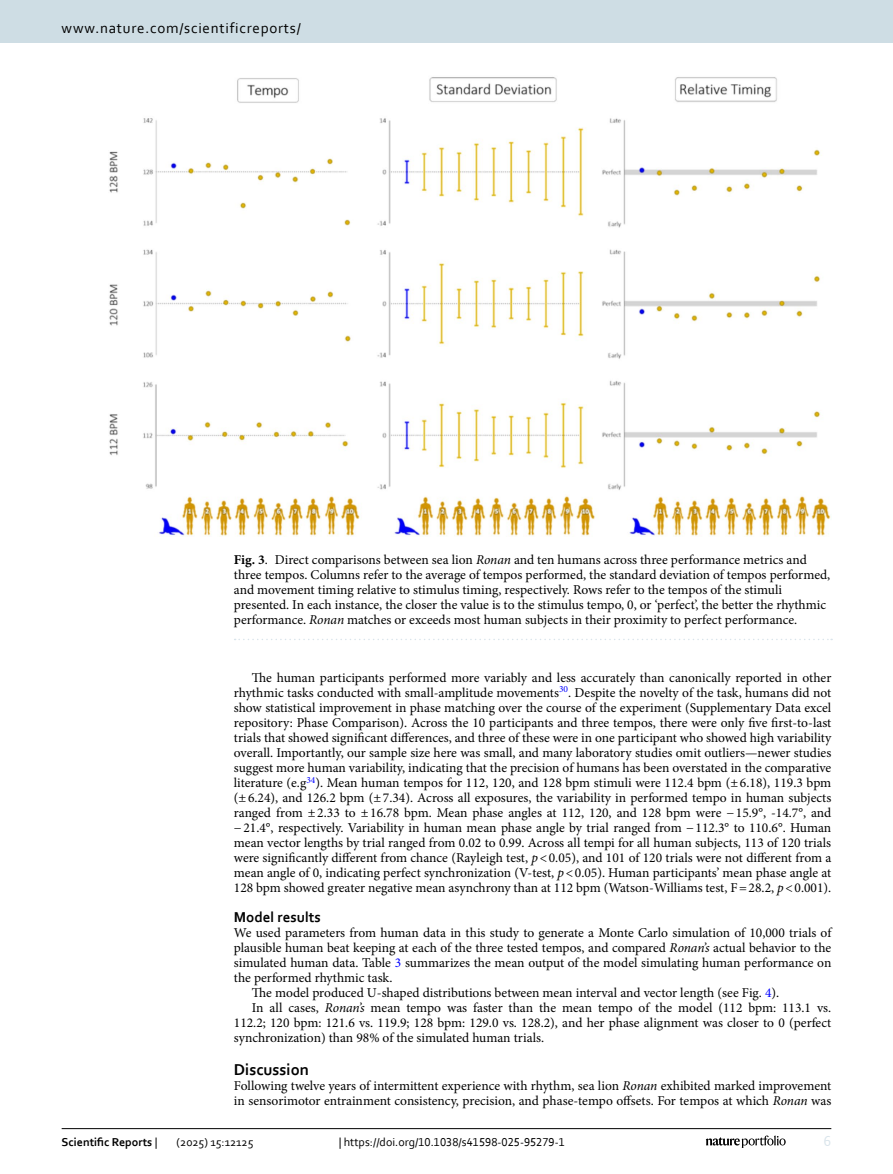
<style>
.page{position:relative;width:893px;height:1174px;background:#fff}
.page>*{position:absolute;margin:0;border:0;box-sizing:border-box;transform-origin:0 0}
.Head_1{font:700 16.5px "Corbel";color:#000}
.t1{font:15px "Corbel";letter-spacing:.05em;color:#000}
.Head_2{font:700 15px "Corbel";color:#000}
.t2{font:15px "Corbel";color:#d9e4eb}
.Body_Text_Indent{font:13.5px/15px "Minion Pro";color:#000;text-align:justify}
.Body_Text{font:13.5px/15px "Minion Pro";letter-spacing:-.005em;color:#000;text-align:justify}
.Figure_Caption{font:13.5px/15px "Minion Pro";color:#000}
.t3{font:12px "Corbel";color:#000}
.t4{font:700 12px "Corbel";color:#000}
.s1{font-weight:700}
.s2{font-style:italic}
.s3{color:#00f}
.s4{font-weight:400}
</style>
<div class="page">
<img style="left:109px;top:77px;width:722px;height:459px">
<svg style="left:235px;top:638px;width:597px;height:2px"></svg>
<hr style="left:62px;top:1128px;width:769px;height:1px;background:#000">
<svg style="left:706px;top:1135px;width:80px;height:12px"></svg>
<div style="left:0;top:0;width:893px;height:43px;background:#cedde4"></div>
<p class="t1" style="left:62px;top:18px;width:241px">www.nature.com/scientificreports/</p>
<p class="Figure_Caption" style="left:234px;top:552px;width:598px"><span class="s1">Fig. 3</span>. Direct comparisons between sea lion <span class="s2">Ronan</span> and ten humans across three performance metrics and three tempos. Columns refer to the average of tempos performed, the standard deviation of tempos performed, and movement timing relative to stimulus timing, respectively. Rows refer to the tempos of the stimuli presented. In each instance, the closer the value is to the stimulus tempo, 0, or ‘perfect’, the better the rhythmic performance. <span class="s2">Ronan</span> matches or exceeds most human subjects in their proximity to perfect performance.</p>
<p class="Body_Text_Indent" style="left:234px;top:670px;width:599px;text-indent:18px">The human participants performed more variably and less accurately than canonically reported in other rhythmic tasks conducted with small-amplitude movements<sup>30</sup>. Despite the novelty of the task, humans did not show statistical improvement in phase matching over the course of the experiment (Supplementary Data excel repository: Phase Comparison). Across the 10 participants and three tempos, there were only five first-to-last trials that showed significant differences, and three of these were in one participant who showed high variability overall. Importantly, our sample size here was small, and many laboratory studies omit outliers—newer studies suggest more human variability, indicating that the precision of humans has been overstated in the comparative literature (e.g<sup>34</sup>). Mean human tempos for 112, 120, and 128 bpm stimuli were 112.4 bpm (±6.18), 119.3 bpm (±6.24), and 126.2 bpm (±7.34). Across all exposures, the variability in performed tempo in human subjects ranged from ±2.33 to ±16.78 bpm. Mean phase angles at 112, 120, and 128 bpm were −15.9°, -14.7°, and −21.4°, respectively. Variability in human mean phase angle by trial ranged from −112.3° to 110.6°. Human mean vector lengths by trial ranged from 0.02 to 0.99. Across all tempi for all human subjects, 113 of 120 trials were significantly different from chance (Rayleigh test, <span class="s2">p</span>&lt;0.05), and 101 of 120 trials were not different from a mean angle of 0, indicating perfect synchronization (V-test, <span class="s2">p</span>&lt;0.05). Human participants’ mean phase angle at 128 bpm showed greater negative mean asynchrony than at 112 bpm (Watson-Williams test, F=28.2, <span class="s2">p</span>&lt;0.001).</p>
<p class="Head_2" style="left:234px;top:908px;width:88px">Model results</p>
<p class="Body_Text" style="left:234px;top:925px;width:599px">We used parameters from human data in this study to generate a Monte Carlo simulation of 10,000 trials of plausible human beat keeping at each of the three tested tempos, and compared <span class="s2">Ronan’s</span> actual behavior to the simulated human data. Table <span class="s3">3</span> summarizes the mean output of the model simulating human performance on the performed rhythmic task.</p>
<p class="Body_Text_Indent" style="left:252px;top:985px;width:529px">The model produced U-shaped distributions between mean interval and vector length (see Fig. <span class="s3">4</span>).</p>
<p class="Body_Text_Indent" style="left:234px;top:1000px;width:599px;text-indent:18px">In all cases, <span class="s2">Ronan’s</span> mean tempo was faster than the mean tempo of the model (112 bpm: 113.1 vs.<br>112.2; 120 bpm: 121.6 vs. 119.9; 128 bpm: 129.0 vs. 128.2), and her phase alignment was closer to 0 (perfect synchronization) than 98% of the simulated human trials.</p>
<p class="Head_1" style="left:234px;top:1059px;width:77px">Discussion</p>
<p class="Body_Text" style="left:234px;top:1078px;width:599px">Following twelve years of intermittent experience with rhythm, sea lion <span class="s2">Ronan</span> exhibited marked improvement in sensorimotor entrainment consistency, precision, and phase-tempo offsets. For tempos at which <span class="s2">Ronan</span> was</p>
<p class="t4" style="left:62px;top:1134px;width:97px">Scientific Reports <span class="s4">|</span></p>
<p class="t3" style="left:177px;top:1134px;width:78px">(2025) 15:12125</p>
<p class="t3" style="left:339px;top:1134px;width:228px">| https://doi.org/10.1038/s41598-025-95279-1</p>
<p class="t2" style="left:824px;top:1132px;width:9px">6</p>
</div>
